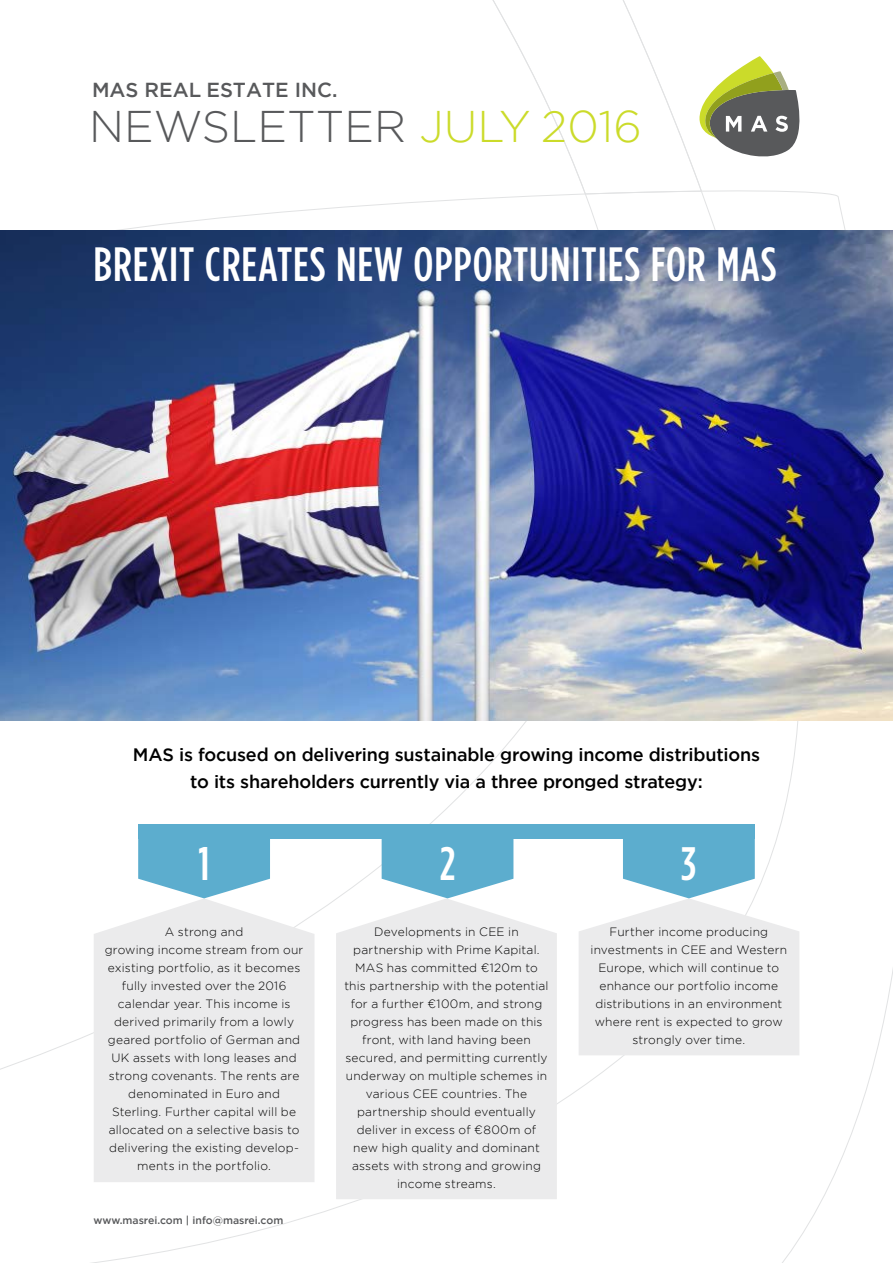
<style>
.page{position:relative;width:893px;height:1263px;background:#fff}
.page>*{position:absolute;margin:0;border:0;box-sizing:border-box;transform-origin:0 0}
.t1{font:500 48px "Gotham Condensed";letter-spacing:.02em;color:#fff}
.t2{font:500 46.8px "Gotham Condensed";color:#fff}
.t3{font:300 44.25px "Gotham";color:#58595b}
.t4{font:500 20.25px "Gotham";color:#58595b}
.t5{font:500 18px/27px "Gotham";letter-spacing:-.01em;color:#000;text-align:center}
.t6{font:300 12px/18px "Gotham";letter-spacing:.015em;color:#000;text-align:center}
.t7{font:500 10.5px "Gotham";color:#58595b}
.s1{color:#cbdb2a}
</style>
<div class="page">
<svg style="left:699px;top:56px;width:101px;height:101px"></svg>
<div style="left:94px;top:898px;width:220px;height:284px;background:#ebebec"></div>
<div style="left:336px;top:898px;width:221px;height:301px;background:#ebebec"></div>
<svg style="left:138px;top:839px;width:132px;height:59px"></svg>
<svg style="left:382px;top:839px;width:131px;height:59px"></svg>
<svg style="left:579px;top:825px;width:220px;height:230px"></svg>
<div style="left:138px;top:824px;width:617px;height:15px;background:#5cadce"></div>
<img style="left:0;top:231px;width:893px;height:490px">
<h3 class="t4" style="left:92px;top:77px;width:247px">MAS REAL ESTATE INC.</h3>
<h3 class="t3" style="left:89px;top:98px;width:554px">NEWSLETTER <span class="s1">JULY 2016</span></h3>
<h1 class="t1" style="left:94px;top:236px;width:684px">BREXIT CREATES NEW OPPORTUNITIES FOR MAS</h1>
<h3 class="t5" style="left:133px;top:741px;width:629px">MAS is focused on delivering sustainable growing income distributions to its shareholders currently via a three pronged strategy:</h3>
<h2 class="t2" style="left:198px;top:837px;width:13px">1</h2>
<h2 class="t2" style="left:440px;top:837px;width:17px">2</h2>
<h2 class="t2" style="left:681px;top:837px;width:17px">3</h2>
<p class="t6" style="left:105px;top:922px;width:200px">A strong and<br>growing income stream from our existing portfolio, as it becomes fully invested over the 2016 calendar year. This income is derived primarily from a lowly geared portfolio of German and<br>UK assets with long leases and strong covenants. The rents are denominated in Euro and<br>Sterling. Further capital will be allocated on a selective basis to delivering the existing develop&shy;ments in the portfolio.</p>
<p class="t6" style="left:344px;top:922px;width:206px">Developments in CEE in partnership with Prime Kapital.<br>MAS has committed €120m to this partnership with the potential for a further €100m, and strong progress has been made on this front, with land having been secured, and permitting currently underway on multiple schemes in various CEE countries. The partnership should eventually deliver in excess of €800m of new high quality and dominant assets with strong and growing income streams.</p>
<p class="t6" style="left:591px;top:922px;width:198px">Further income producing investments in CEE and Western<br>Europe, which will continue to enhance our portfolio income distributions in an environment where rent is expected to grow strongly over time.</p>
<p class="t7" style="left:94px;top:1213px;width:191px">www.masrei.com | info@masrei.com</p>
</div>
